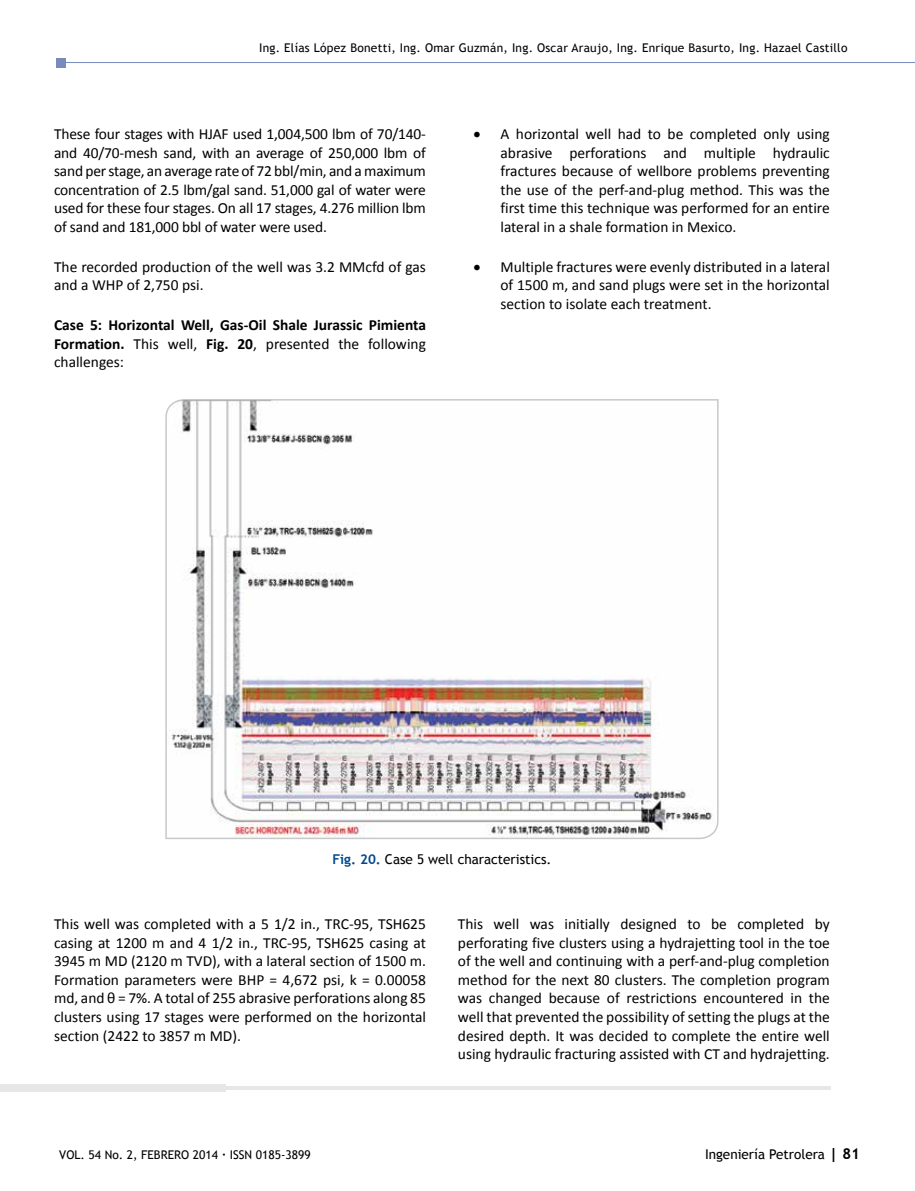
<style>
.page{position:relative;width:915px;height:1191px;background:#fff}
.page>*{position:absolute;margin:0;border:0;box-sizing:border-box;transform-origin:0 0}
.t1{font:15.45px/18.6px "Calibri";color:#000;text-align:justify}
.t2{font:700 15.45px/18.6px "Calibri";color:#000;text-align:justify}
.t3{font:13.5px "Trebuchet MS";color:#000}
.t4{font:12px "Trebuchet MS";letter-spacing:.02em;color:#000}
.t5{font:12px "Trebuchet MS";color:#000}
.s1{font-weight:400}
.s2{font-weight:700;color:#004990}
.s3{font-weight:700}
.s4{font-weight:700;font-size:15px}
</style>
<div class="page">
<hr style="left:61px;top:62px;width:853px;height:1px;background:#788bbc">
<div style="left:56px;top:58px;width:10px;height:9px;background:#788bbc"></div>
<svg style="left:165px;top:399px;width:554px;height:440px"></svg>
<div style="left:0;top:1084px;width:225px;height:8px;background:#e6e7e8"></div>
<hr style="left:0;top:1086px;width:830px;height:3px;background:#e6e7e8">
<p class="t4" style="left:259px;top:40px;width:589px">Ing. Elías López Bonetti, Ing. Omar Guzmán, Ing. Oscar Araujo, Ing. Enrique Basurto, Ing. Hazael Castillo</p>
<p class="t1" style="left:54px;top:125px;width:373px">These four stages with HJAF used 1,004,500 lbm of 70/140- and 40/70-mesh sand, with an average of 250,000 lbm of sand per stage, an average rate of 72 bbl/min, and a maximum concentration of 2.5 lbm/gal sand. 51,000 gal of water were used for these four stages. On all 17 stages, 4.276 million lbm of sand and 181,000 bbl of water were used.</p>
<p class="t1" style="left:54px;top:257px;width:373px">The recorded production of the well was 3.2 MMcfd of gas and a WHP of 2,750 psi.</p>
<p class="t2" style="left:54px;top:316px;width:373px">Case 5: Horizontal Well, Gas-Oil Shale Jurassic Pimienta Formation. <span class="s1">This well,</span> Fig. 20<span class="s1">, presented the following challenges:</span></p>
<p class="t1" style="left:500px;top:125px;width:331px;text-indent:-27px">• A horizontal well had to be completed only using abrasive perforations and multiple hydraulic fractures because of wellbore problems preventing the use of the perf-and-plug method. This was the first time this technique was performed for an entire lateral in a shale formation in Mexico.</p>
<p class="t1" style="left:500px;top:257px;width:331px;text-indent:-27px">• Multiple fractures were evenly distributed in a lateral of 1500 m, and sand plugs were set in the horizontal section to isolate each treatment.</p>
<p class="t3" style="left:332px;top:851px;width:220px"><span class="s2">Fig. 20.</span> Case 5 well characteristics.</p>
<p class="t1" style="left:54px;top:915px;width:373px">This well was completed with a 5 1/2 in., TRC-95, TSH625 casing at 1200 m and 4 1/2 in., TRC-95, TSH625 casing at 3945 m MD (2120 m TVD), with a lateral section of 1500 m.<br>Formation parameters were BHP = 4,672 psi, k = 0.00058 md, and θ = 7%. A total of 255 abrasive perforations along 85 clusters using 17 stages were performed on the horizontal section (2422 to 3857 m MD).</p>
<p class="t1" style="left:458px;top:915px;width:373px">This well was initially designed to be completed by perforating five clusters using a hydrajetting tool in the toe of the well and continuing with a perf-and-plug completion method for the next 80 clusters. The completion program was changed because of restrictions encountered in the well that prevented the possibility of setting the plugs at the desired depth. It was decided to complete the entire well using hydraulic fracturing assisted with CT and hydrajetting.</p>
<p class="t5" style="left:59px;top:1147px;width:253px">VOL. 54 No. 2, FEBRERO 2014 <span class="s3">·</span> ISSN 0185-3899</p>
<p class="t3" style="left:704px;top:1146px;width:156px">Ingeniería Petrolera <span class="s4">| 81</span></p>
</div>
